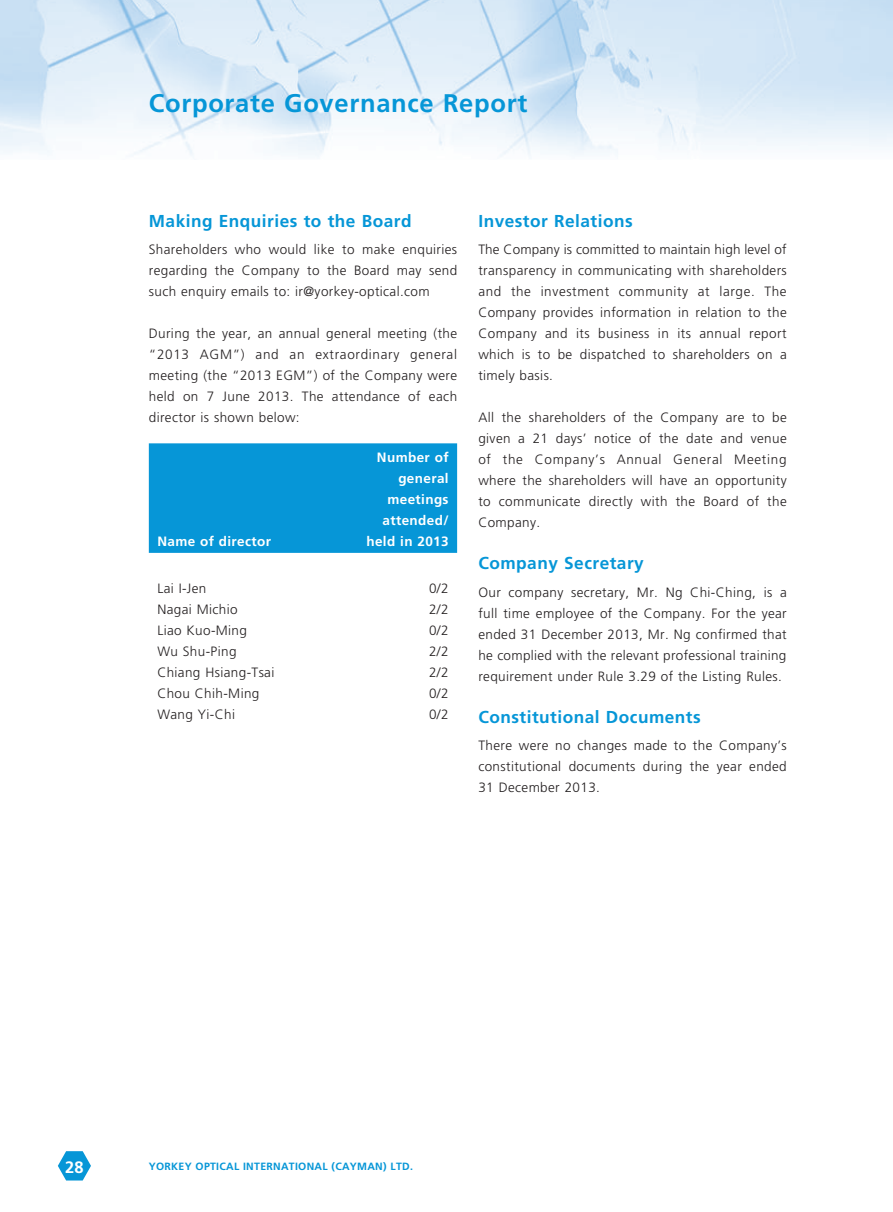
<style>
.page{position:relative;width:893px;height:1212px;background:#fff}
.page>*{position:absolute;margin:0;border:0;box-sizing:border-box;transform-origin:0 0}
.t1{font:700 25.5px "Frutiger LT Std";letter-spacing:.03em;color:#0696d7}
.t2{font:700 17.25px "Frutiger LT Std";letter-spacing:.03em;color:#0696d7}
.t3{font:700 16.5px "Frutiger LT Std";color:#fff}
.t4{font:300 13.5px/21px "Frutiger LT Std";letter-spacing:.03em;color:#231f20;text-align:justify}
.t5{font:700 13.5px/21px "Frutiger LT Std";letter-spacing:.03em;color:#fff;text-align:right}
.t6{font:700 10.5px "Frutiger LT Std";letter-spacing:.03em;color:#0696d7}
</style>
<div class="page">
<svg style="left:58px;top:1151px;width:33px;height:29px"></svg>
<img style="left:0;top:0;width:892px;height:157px">
<div style="left:149px;top:443px;width:308px;height:110px;background:#0696d7"></div>
<h1 class="t1" style="left:149px;top:88px;width:380px">Corporate Governance Report</h1>
<p class="t2" style="left:149px;top:211px;width:264px">Making Enquiries to the Board</p>
<p class="t4" style="left:149px;top:239px;width:310px">Shareholders who would like to make enquiries regarding the Company to the Board may send such enquiry emails to: ir@yorkey-optical.com</p>
<p class="t4" style="left:149px;top:323px;width:310px">During the year, an annual general meeting (the “2013 AGM”) and an extraordinary general meeting (the “2013 EGM”) of the Company were held on 7 June 2013. The attendance of each director is shown below:</p>
<p class="t5" style="left:157px;top:531px;width:115px">Name of director</p>
<p class="t5" style="left:366px;top:447px;width:84px">Number of general meetings attended/ held in 2013</p>
<p class="t4" style="left:157px;top:578px;width:51px">Lai I-Jen</p>
<p class="t4" style="left:429px;top:578px;width:21px">0/2</p>
<p class="t4" style="left:157px;top:599px;width:82px">Nagai Michio</p>
<p class="t4" style="left:429px;top:599px;width:21px">2/2</p>
<p class="t4" style="left:157px;top:620px;width:91px">Liao Kuo-Ming</p>
<p class="t4" style="left:429px;top:620px;width:21px">0/2</p>
<p class="t4" style="left:157px;top:641px;width:81px">Wu Shu-Ping</p>
<p class="t4" style="left:429px;top:641px;width:21px">2/2</p>
<p class="t4" style="left:157px;top:662px;width:119px">Chiang Hsiang-Tsai</p>
<p class="t4" style="left:429px;top:662px;width:21px">2/2</p>
<p class="t4" style="left:157px;top:683px;width:104px">Chou Chih-Ming</p>
<p class="t4" style="left:429px;top:683px;width:21px">0/2</p>
<p class="t4" style="left:157px;top:704px;width:79px">Wang Yi-Chi</p>
<p class="t4" style="left:429px;top:704px;width:21px">0/2</p>
<p class="t2" style="left:478px;top:211px;width:156px">Investor Relations</p>
<p class="t4" style="left:478px;top:239px;width:310px">The Company is committed to maintain high level of transparency in communicating with shareholders and the investment community at large. The Company provides information in relation to the Company and its business in its annual report which is to be dispatched to shareholders on a timely basis.</p>
<p class="t4" style="left:478px;top:407px;width:310px">All the shareholders of the Company are to be given a 21 days’ notice of the date and venue of the Company’s Annual General Meeting where the shareholders will have an opportunity to communicate directly with the Board of the Company.</p>
<p class="t2" style="left:478px;top:553px;width:167px">Company Secretary</p>
<p class="t4" style="left:478px;top:582px;width:310px">Our company secretary, Mr. Ng Chi-Ching, is a full time employee of the Company. For the year ended 31 December 2013, Mr. Ng confirmed that he complied with the relevant professional training requirement under Rule 3.29 of the Listing Rules.</p>
<p class="t2" style="left:478px;top:707px;width:224px">Constitutional Documents</p>
<p class="t4" style="left:478px;top:735px;width:310px">There were no changes made to the Company’s constitutional documents during the year ended 31 December 2013.</p>
<p class="t3" style="left:65px;top:1157px;width:20px">28</p>
<p class="t6" style="left:149px;top:1160px;width:266px">YORKEY OPTICAL INTERNATIONAL (CAYMAN) LTD.</p>
</div>
